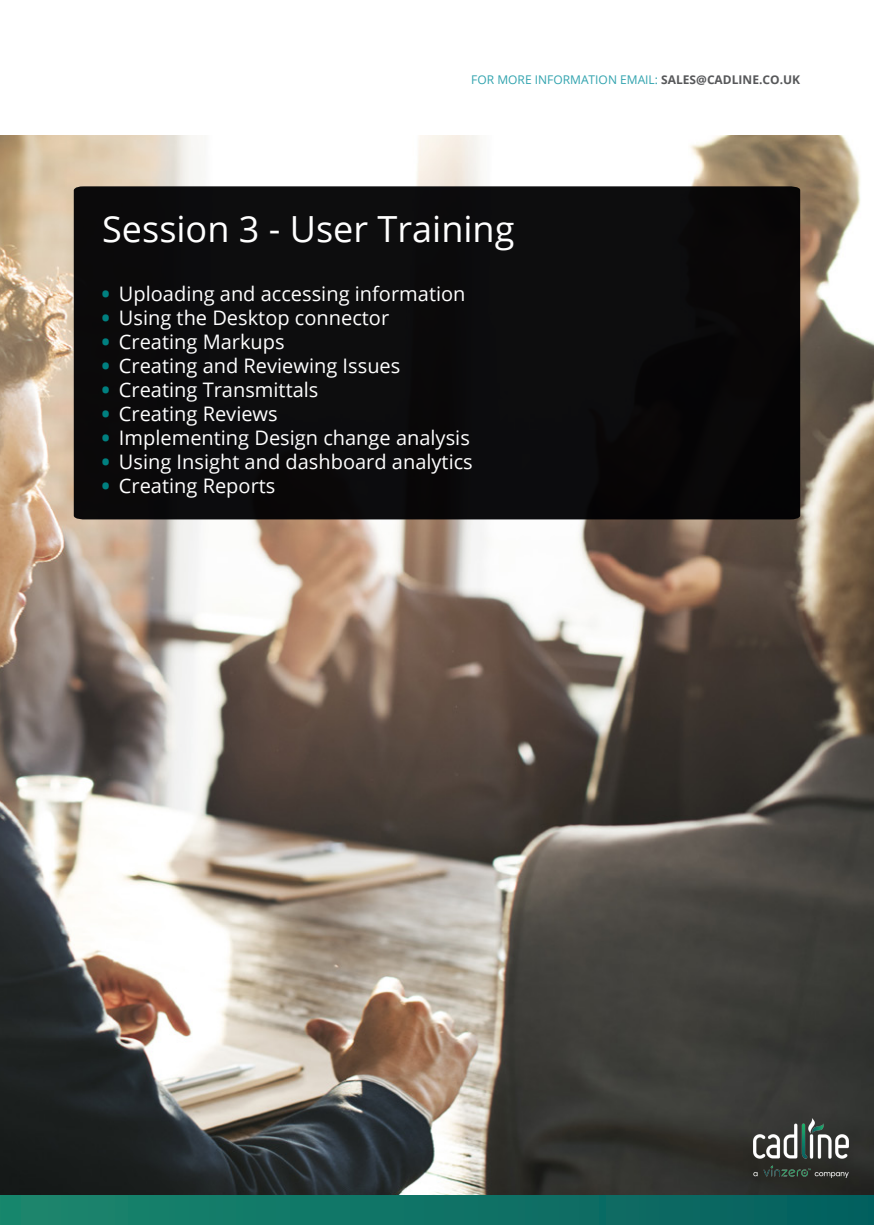
<style>
.page{position:relative;width:874px;height:1225px;background:#fff}
.page>*{position:absolute;margin:0;border:0;box-sizing:border-box;transform-origin:0 0}
.t1{font:36px "Open Sans";color:#fff}
.t2{font:20px "Open Sans";color:#fff}
.t3{font:12px "Open Sans";color:#31a3ae}
.s1{font-weight:700;color:#57585a}
.s2{font-weight:800;color:#008080}
</style>
<div class="page">
<img style="left:0;top:135px;width:873px;height:1060px">
<div style="left:74px;top:186px;width:725px;height:333px;background:#0c0c0e"></div>
<div style="left:0;top:1195px;width:873px;height:30px;background:linear-gradient(to right,#1b866d,#055f5f)"></div>
<img style="left:752px;top:1118px;width:95px;height:59px">
<p class="t3" style="left:471px;top:71px;width:330px">FOR MORE INFORMATION EMAIL: <span class="s1">SALES@CADLINE.CO.UK</span></p>
<p class="t1" style="left:102px;top:204px;width:413px">Session 3 - User Training</p>
<p class="t2" style="left:102px;top:280px;width:365px"><span class="s2">•</span> Uploading and accessing information</p>
<p class="t2" style="left:102px;top:304px;width:288px"><span class="s2">•</span> Using the Desktop connector</p>
<p class="t2" style="left:102px;top:328px;width:184px"><span class="s2">•</span> Creating Markups</p>
<p class="t2" style="left:102px;top:352px;width:300px"><span class="s2">•</span> Creating and Reviewing Issues</p>
<p class="t2" style="left:102px;top:376px;width:218px"><span class="s2">•</span> Creating Transmittals</p>
<p class="t2" style="left:102px;top:400px;width:177px"><span class="s2">•</span> Creating Reviews</p>
<p class="t2" style="left:102px;top:424px;width:369px"><span class="s2">•</span> Implementing Design change analysis</p>
<p class="t2" style="left:102px;top:448px;width:372px"><span class="s2">•</span> Using Insight and dashboard analytics</p>
<p class="t2" style="left:102px;top:472px;width:175px"><span class="s2">•</span> Creating Reports</p>
</div>
